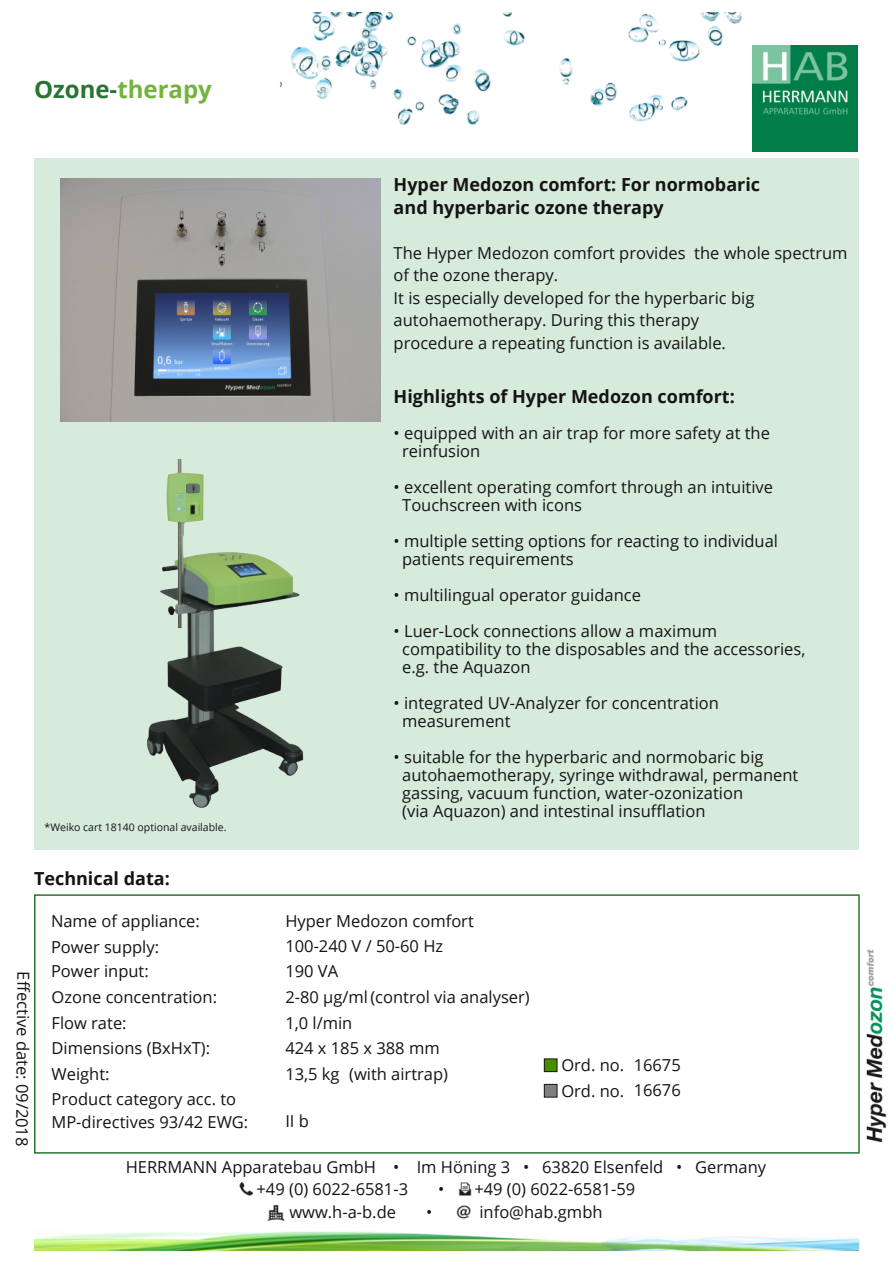
<style>
.page{position:relative;width:893px;height:1263px;background:#fff}
.page>*{position:absolute;margin:0;border:0;box-sizing:border-box;transform-origin:0 0}
.t1{font:700 24px "Open Sans";color:#73b33b}
.t2{font:700 18px/22.5px "Open Sans";color:#161413}
.t3{font:16.5px/25.5px "Open Sans";color:#161413}
.t4{font:10.5px "Open Sans";color:#161413}
.s1{color:#287531}
</style>
<div class="page">
<div style="left:34px;top:158px;width:825px;height:692px;background:#d7ebdd"></div>
<div style="left:34px;top:894px;width:826px;height:259px;border:2px solid #287531"></div>
<img style="left:866px;top:949px;width:20px;height:194px">
<img style="left:753px;top:45px;width:104px;height:106px">
<img style="left:239px;top:1182px;width:15px;height:14px">
<img style="left:267px;top:1204px;width:18px;height:18px">
<img style="left:456px;top:1205px;width:15px;height:14px">
<img style="left:458px;top:1182px;width:14px;height:14px">
<div style="left:544px;top:1059px;width:13px;height:12px;background:#478c01"></div>
<div style="left:544px;top:1059px;width:13px;height:12px;border:1px solid #161413"></div>
<div style="left:544px;top:1084px;width:13px;height:13px;background:#7f7f7f"></div>
<div style="left:544px;top:1084px;width:13px;height:13px;border:1px solid #161413"></div>
<img style="left:60px;top:179px;width:321px;height:242px">
<img style="left:147px;top:459px;width:157px;height:349px">
<img style="left:34px;top:1231px;width:825px;height:19px">
<img style="left:280px;top:12px;width:462px;height:114px">
<h1 class="t1" style="left:34px;top:72px;width:179px"><span class="s1">Ozone-</span>therapy</h1>
<p class="t4" style="left:45px;top:820px;width:183px">*Weiko cart 18140 optional available.</p>
<p class="t2" style="left:34px;top:866px;width:137px">Technical data:</p>
<p class="t3" style="left:37px;top:972px;width:176px;rotate:91deg">Effective date: 09/2018</p>
<p class="t3" style="left:51px;top:908px;width:187px">Name of appliance:<br>Power supply:<br>Power input:<br>Ozone concentration:<br>Flow rate:<br>Dimensions (BxHxT):<br>Weight:<br>Product category acc. to</p>
<p class="t3" style="left:51px;top:1109px;width:198px">MP-directives 93/42 EWG:</p>
<p class="t2" style="left:394px;top:173px;width:368px">Hyper Medozon comfort: For normobaric and hyperbaric ozone therapy</p>
<p class="t3" style="left:394px;top:241px;width:455px;line-height:22.5px">The Hyper Medozon comfort provides the whole spectrum of the ozone therapy.<br>It is especially developed for the hyperbaric big autohaemotherapy. During this therapy<br>procedure a repeating function is available.</p>
<p class="t2" style="left:394px;top:385px;width:343px">Highlights of Hyper Medozon comfort:</p>
<p class="t3" style="left:402px;top:423px;width:369px;line-height:18px;text-indent:-9px">• equipped with an air trap for more safety at the reinfusion</p>
<p class="t3" style="left:402px;top:477px;width:372px;line-height:18px;text-indent:-9px">• excellent operating comfort through an intuitive<br>Touchscreen with icons</p>
<p class="t3" style="left:402px;top:531px;width:377px;line-height:18px;text-indent:-9px">• multiple setting options for reacting to individual patients requirements</p>
<p class="t3" style="left:394px;top:582px;width:249px">• multilingual operator guidance</p>
<p class="t3" style="left:402px;top:621px;width:405px;line-height:18px;text-indent:-9px">• Luer-Lock connections allow a maximum compatibility to the disposables and the accessories, e.g. the Aquazon</p>
<p class="t3" style="left:402px;top:693px;width:318px;line-height:18px;text-indent:-9px">• integrated UV-Analyzer for concentration measurement</p>
<p class="t3" style="left:402px;top:747px;width:398px;line-height:18px;text-indent:-9px">• suitable for the hyperbaric and normobaric big autohaemotherapy, syringe withdrawal, permanent gassing, vacuum function, water-ozonization<br>(via Aquazon) and intestinal insufflation</p>
<p class="t3" style="left:285px;top:908px;width:190px">Hyper Medozon comfort<br>100-240 V / 50-60 Hz<br>190 VA</p>
<p class="t3" style="left:285px;top:1010px;width:69px">1,0 l/min</p>
<p class="t3" style="left:285px;top:984px;width:246px">2-80 µg/ml(control via analyser)</p>
<p class="t3" style="left:285px;top:1034px;width:156px;line-height:26.1px">424 x 185 x 388 mm<br>13,5 kg</p>
<p class="t3" style="left:349px;top:1061px;width:100px">(with airtrap)</p>
<p class="t3" style="left:285px;top:1108px;width:25px">II b</p>
<p class="t3" style="left:561px;top:1052px;width:64px">Ord. no.<br>Ord. no.</p>
<p class="t3" style="left:634px;top:1052px;width:49px">16675<br>16676</p>
<p class="t3" style="left:257px;top:1155px;width:511px;line-height:22.5px;text-indent:-131px">HERRMANN Apparatebau GmbH • Im Höning 3 • 63820 Elsenfeld • Germany +49 (0) 6022-6581-3</p>
<p class="t3" style="left:438px;top:1176px;width:199px">• +49 (0) 6022-6581-59</p>
<p class="t3" style="left:289px;top:1198px;width:108px">www.h-a-b.de</p>
<p class="t3" style="left:426px;top:1198px;width:8px">•</p>
<p class="t3" style="left:479px;top:1198px;width:125px">info@hab.gmbh</p>
</div>
